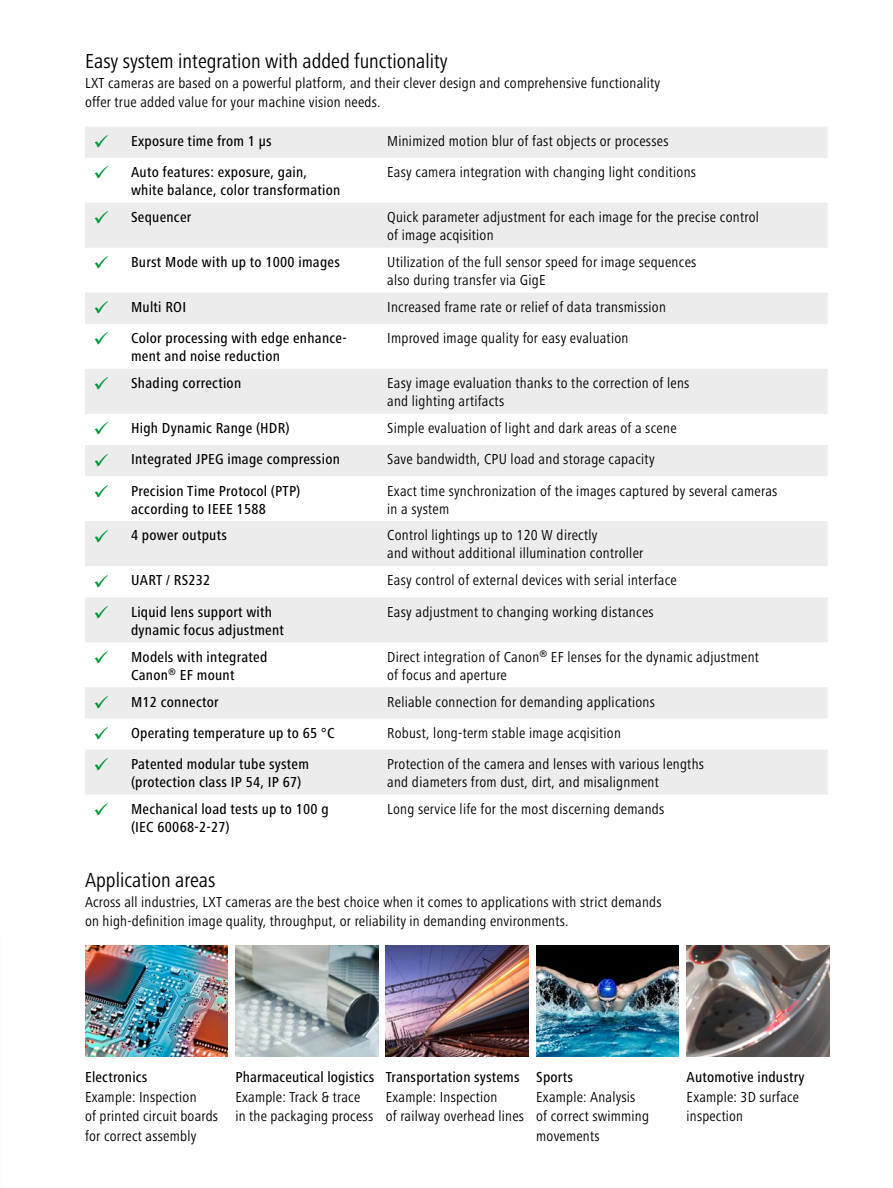
<style>
.page{position:relative;width:893px;height:1188px;background:#fff}
.page>*{position:absolute;margin:0;border:0;box-sizing:border-box;transform-origin:0 0}
.t1{font:condensed 21px "Frutiger Next Pro";color:#000}
.t2{font:condensed 15px/19.5px "Frutiger Next Pro";letter-spacing:.02em;color:#000}
.t3{font:500 condensed 15px/18px "Frutiger Next Pro";letter-spacing:.02em;color:#000}
.s1{color:#00963e}
</style>
<div class="page">
<img style="left:85px;top:946px;width:143px;height:110px">
<img style="left:235px;top:946px;width:143px;height:110px">
<img style="left:386px;top:946px;width:142px;height:110px">
<img style="left:536px;top:946px;width:143px;height:110px">
<img style="left:687px;top:946px;width:142px;height:110px">
<svg style="left:85px;top:127px;width:743px;height:668px;fill:#ececec"></svg>
<h1 class="t1" style="left:85px;top:49px;width:364px">Easy system integration with added functionality</h1>
<p class="t2" style="left:85px;top:73px;width:577px">LXT cameras are based on a powerful platform, and their clever design and comprehensive functionality offer true added value for your machine vision needs.</p>
<p class="t3" style="left:94px;top:132px;width:180px"><span class="s1">✓</span> Exposure time from 1 µs</p>
<p class="t2" style="left:387px;top:131px;width:283px">Minimized motion blur of fast objects or processes</p>
<p class="t3" style="left:131px;top:163px;width:211px;text-indent:-38px"><span class="s1">✓</span> Auto features: exposure, gain, white balance, color transformation</p>
<p class="t2" style="left:387px;top:162px;width:310px">Easy camera integration with changing light conditions</p>
<p class="t3" style="left:94px;top:208px;width:99px"><span class="s1">✓</span> Sequencer</p>
<p class="t2" style="left:387px;top:208px;width:373px;line-height:18px">Quick parameter adjustment for each image for the precise control of image acqisition</p>
<p class="t3" style="left:94px;top:253px;width:248px"><span class="s1">✓</span> Burst Mode with up to 1000 images</p>
<p class="t2" style="left:387px;top:253px;width:311px;line-height:18px">Utilization of the full sensor speed for image sequences also during transfer via GigE</p>
<p class="t3" style="left:94px;top:298px;width:94px"><span class="s1">✓</span> Multi ROI</p>
<p class="t2" style="left:387px;top:297px;width:280px">Increased frame rate or relief of data transmission</p>
<p class="t3" style="left:131px;top:329px;width:217px;text-indent:-38px"><span class="s1">✓</span> Color processing with edge enhance&shy;ment and noise reduction</p>
<p class="t2" style="left:387px;top:328px;width:243px">Improved image quality for easy evaluation</p>
<p class="t3" style="left:94px;top:374px;width:149px"><span class="s1">✓</span> Shading correction</p>
<p class="t2" style="left:387px;top:374px;width:304px;line-height:18px">Easy image evaluation thanks to the correction of lens and lighting artifacts</p>
<p class="t3" style="left:94px;top:419px;width:198px"><span class="s1">✓</span> High Dynamic Range (HDR)</p>
<p class="t2" style="left:387px;top:418px;width:291px">Simple evaluation of light and dark areas of a scene</p>
<p class="t3" style="left:94px;top:450px;width:248px"><span class="s1">✓</span> Integrated JPEG image compression</p>
<p class="t2" style="left:387px;top:450px;width:269px">Save bandwidth, CPU load and storage capacity</p>
<p class="t3" style="left:94px;top:482px;width:208px;text-align:center"><span class="s1">✓</span> Precision Time Protocol (PTP) according to IEEE 1588</p>
<p class="t2" style="left:387px;top:482px;width:392px;line-height:18px">Exact time synchronization of the images captured by several cameras in a system</p>
<p class="t3" style="left:94px;top:526px;width:135px"><span class="s1">✓</span> 4 power outputs</p>
<p class="t2" style="left:387px;top:526px;width:258px;line-height:18px">Control lightings up to 120 W directly<br>and without additional illumination controller</p>
<p class="t3" style="left:94px;top:571px;width:118px"><span class="s1">✓</span> UART / RS232</p>
<p class="t2" style="left:387px;top:571px;width:291px">Easy control of external devices with serial interface</p>
<p class="t3" style="left:131px;top:603px;width:154px;text-indent:-38px"><span class="s1">✓</span> Liquid lens support with dynamic focus adjustment</p>
<p class="t2" style="left:387px;top:602px;width:268px">Easy adjustment to changing working distances</p>
<p class="t3" style="left:94px;top:648px;width:175px;text-align:center"><span class="s1">✓</span> Models with integrated<br>Canon<sup>®</sup> EF mount</p>
<p class="t2" style="left:387px;top:648px;width:373px;line-height:18px">Direct integration of Canon<sup>®</sup> EF lenses for the dynamic adjustment of focus and aperture</p>
<p class="t3" style="left:94px;top:693px;width:127px"><span class="s1">✓</span> M12 connector</p>
<p class="t2" style="left:387px;top:692px;width:269px">Reliable connection for demanding applications</p>
<p class="t3" style="left:94px;top:724px;width:243px"><span class="s1">✓</span> Operating temperature up to 65 °C</p>
<p class="t2" style="left:387px;top:723px;width:235px">Robust, long-term stable image acqisition</p>
<p class="t3" style="left:131px;top:755px;width:179px;text-indent:-38px"><span class="s1">✓</span> Patented modular tube system (protection class IP 54, IP 67)</p>
<p class="t2" style="left:387px;top:755px;width:318px;line-height:18px">Protection of the camera and lenses with various lengths and diameters from dust, dirt, and misalignment</p>
<p class="t3" style="left:131px;top:800px;width:199px;text-indent:-38px"><span class="s1">✓</span> Mechanical load tests up to 100 g (IEC 60068-2-27)</p>
<p class="t2" style="left:387px;top:799px;width:279px">Long service life for the most discerning demands</p>
<h1 class="t1" style="left:85px;top:868px;width:132px">Application areas</h1>
<p class="t2" style="left:85px;top:892px;width:578px">Across all industries, LXT cameras are the best choice when it comes to applications with strict demands on high-definition image quality, throughput, or reliability in demanding environments.</p>
<p class="t3" style="left:85px;top:1068px;width:64px">Electronics</p>
<p class="t2" style="left:85px;top:1087px;width:135px">Example: Inspection<br>of printed circuit boards for correct assembly</p>
<p class="t3" style="left:235px;top:1068px;width:140px">Pharmaceutical logistics</p>
<p class="t2" style="left:235px;top:1087px;width:139px">Example: Track &amp; trace in the packaging process</p>
<p class="t3" style="left:386px;top:1068px;width:135px">Transportation systems</p>
<p class="t2" style="left:386px;top:1087px;width:140px">Example: Inspection<br>of railway overhead lines</p>
<p class="t3" style="left:536px;top:1068px;width:38px">Sports</p>
<p class="t2" style="left:536px;top:1087px;width:114px">Example: Analysis of correct swimming movements</p>
<p class="t3" style="left:687px;top:1068px;width:119px">Automotive industry</p>
<p class="t2" style="left:687px;top:1087px;width:114px">Example: 3D surface inspection</p>
</div>
